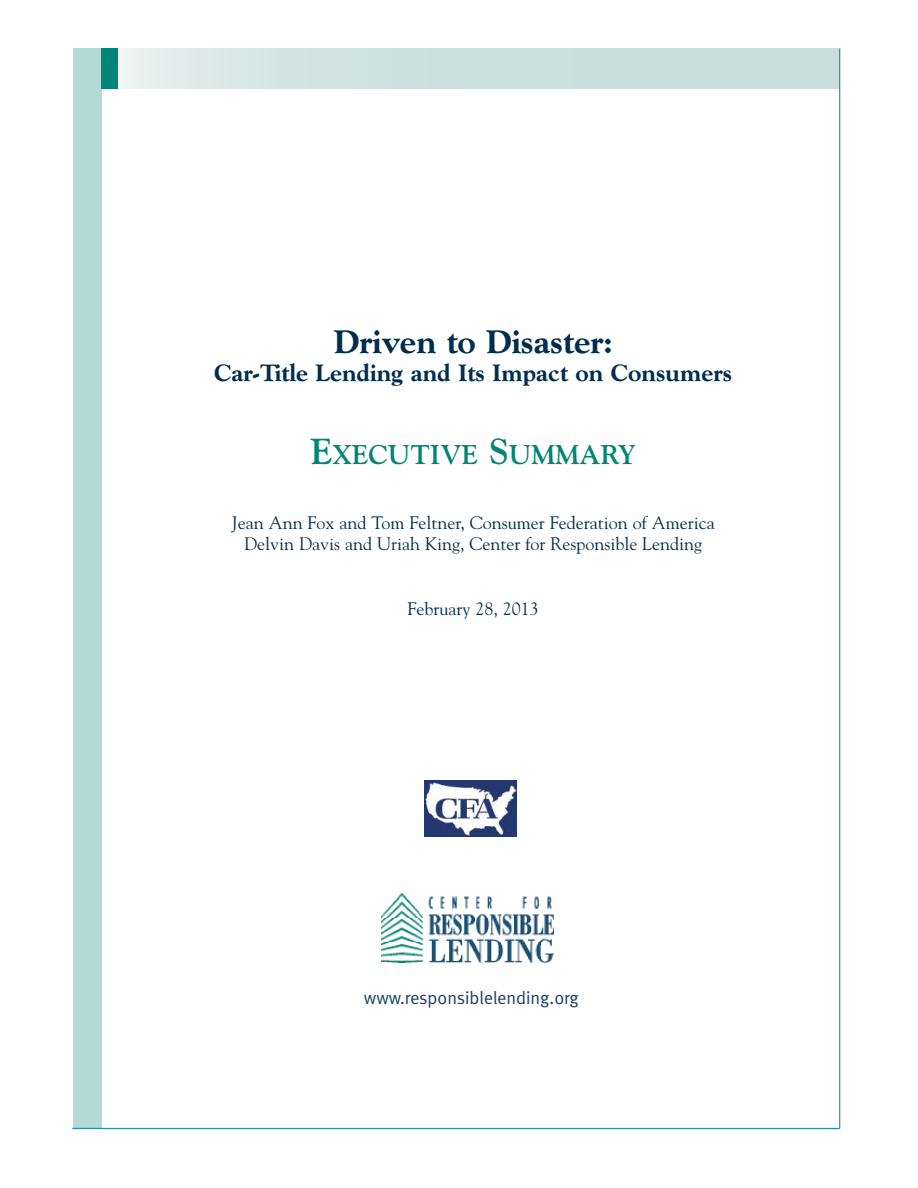
<style>
.page{position:relative;width:918px;height:1188px;background:#fff}
.page>*{position:absolute;margin:0;border:0;box-sizing:border-box;transform-origin:0 0}
.t1{font:800 33px "Goudy";color:#002e4f}
.t2{font:700 27px "Goudy";color:#008576}
.t3{font:800 24px "Goudy";color:#002e4f}
.t4{font:18px/21.6px "Goudy";color:#002e4f;text-align:center}
.t5{font:18px "Meta";color:#1e4164}
.s1{font-size:36px}
</style>
<div class="page">
<img style="left:381px;top:894px;width:172px;height:69px">
<img style="left:424px;top:780px;width:92px;height:57px">
<div style="left:75px;top:48px;width:765px;height:41px;background:linear-gradient(to right,#dfece8,#c2dbd6)"></div>
<div style="left:73px;top:48px;width:29px;height:1080px;background:#b3dad6"></div>
<hr style="left:72px;top:1128px;width:768px;height:1px;background:#008576">
<hr style="left:839px;top:48px;width:1px;height:1080px;background:#008576">
<div style="left:102px;top:48px;width:16px;height:41px;background:#008576"></div>
<h1 class="t1" style="left:334px;top:322px;width:280px">Driven to Disaster:</h1>
<h3 class="t3" style="left:214px;top:359px;width:519px">Car-Title Lending and Its Impact on Consumers</h3>
<h2 class="t2" style="left:310px;top:438px;width:327px"><span class="s1">E</span>XECUTIVE <span class="s1">S</span>UMMARY</h2>
<p class="t4" style="left:232px;top:511px;width:485px">Jean Ann Fox and Tom Feltner, Consumer Federation of America<br>Delvin Davis and Uriah King, Center for Responsible Lending</p>
<p class="t4" style="left:408px;top:597px;width:133px">February 28, 2013</p>
<p class="t5" style="left:364px;top:988px;width:217px">www.responsiblelending.org</p>
</div>
